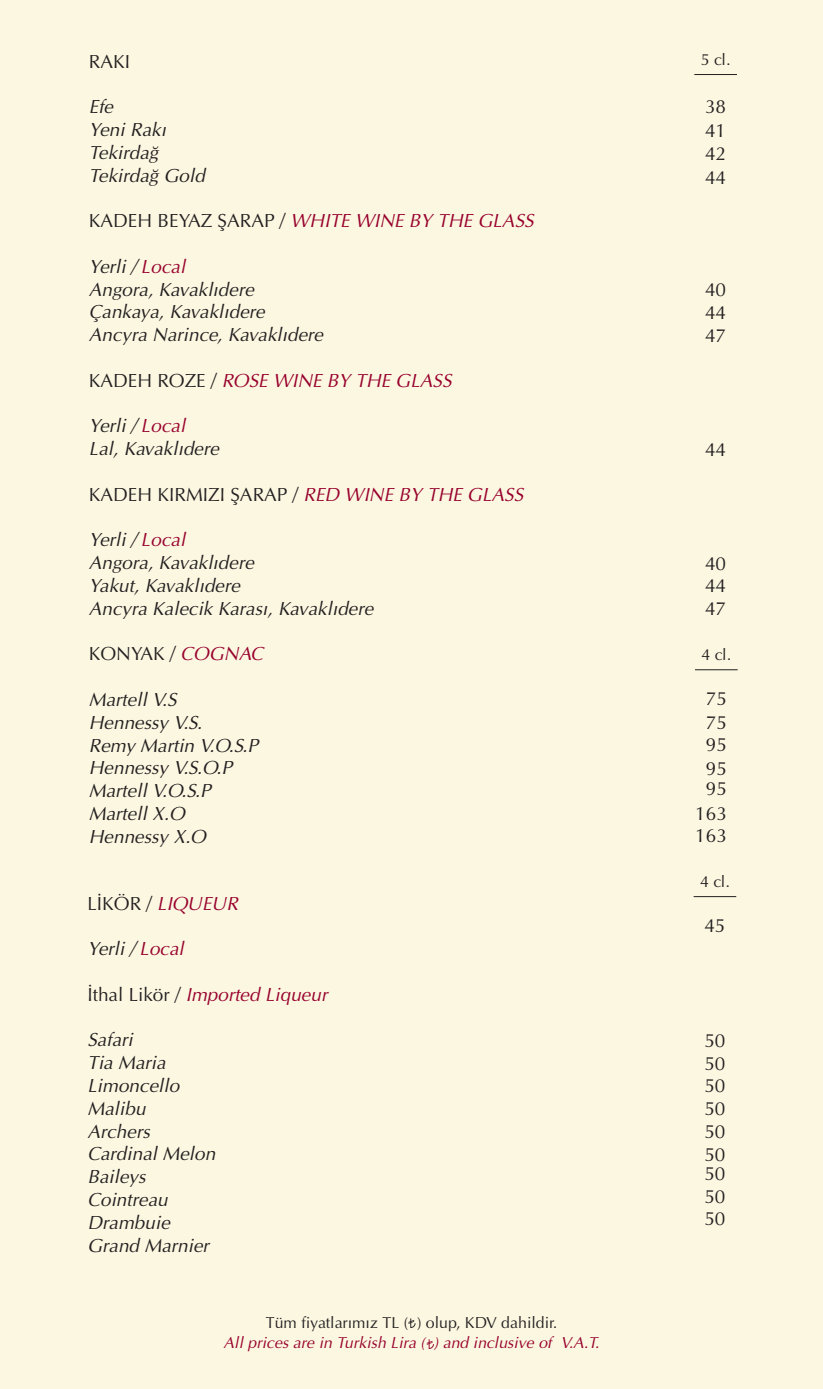
<style>
.page{position:relative;width:823px;height:1389px;background:#fff}
.page>*{position:absolute;margin:0;border:0;box-sizing:border-box;transform-origin:0 0}
.t1{font:19px/22.8px "Optima Italic Tr";color:#231f20}
.t2{font:19px/22.8px "Optima Normal Tr";color:#231f20;text-align:justify}
.t3{font:19px "Optima Italic Tr";color:#98012d}
.t4{font:16px "Optima Normal Tr";color:#231f20}
.t5{font:16px "Optima Italic Tr";color:#98012d}
.s1{font-family:"Optima Normal Tr";color:#231f20}
.s2{color:#98012d}
.s3{font-family:"Optima Italic Tr";color:#98012d}
</style>
<div class="page">
<div style="left:0;top:0;width:822px;height:1389px;background:#fbf7e1"></div>
<hr style="left:694px;top:74px;width:42px;height:1px;background:#231f20">
<svg style="left:426px;top:1339px;width:8px;height:10px"></svg>
<svg style="left:408px;top:1318px;width:7px;height:10px"></svg>
<hr style="left:694px;top:669px;width:43px;height:1px;background:#231f20">
<hr style="left:693px;top:896px;width:42px;height:1px;background:#231f20">
<p class="t2" style="left:89px;top:50px;width:43px">RAKI</p>
<p class="t1" style="left:89px;top:95px;width:117px">Efe<br>Yeni Rakı<br>Tekirdağ<br>Tekirdağ Gold</p>
<p class="t3" style="left:89px;top:209px;width:446px"><span class="s1">KADEH BEYAZ ŞARAP /</span> WHITE WINE BY THE GLASS</p>
<p class="t1" style="left:89px;top:255px;width:236px">Yerli / <span class="s2">Local<br></span>Angora, Kavaklıdere<br>Çankaya, Kavaklıdere<br>Ancyra Narince, Kavaklıdere</p>
<p class="t3" style="left:89px;top:369px;width:364px"><span class="s1">KADEH ROZE /</span> ROSE WINE BY THE GLASS</p>
<p class="t1" style="left:89px;top:415px;width:131px">Yerli / <span class="s2">Local<br></span>Lal, Kavaklıdere</p>
<p class="t2" style="left:89px;top:483px;width:435px">KADEH KIRMIZI ŞARAP / <span class="s3">RED WINE BY THE GLASS</span></p>
<p class="t1" style="left:89px;top:529px;width:286px">Yerli / <span class="s2">Local<br></span>Angora, Kavaklıdere<br>Yakut, Kavaklıdere<br>Ancyra Kalecik Karası, Kavaklıdere</p>
<p class="t2" style="left:89px;top:643px;width:176px">KONYAK / <span class="s3">COGNAC</span></p>
<p class="t1" style="left:89px;top:688px;width:170px">Martell V.S<br>Hennessy V.S.<br>Remy Martin V.O.S.P<br>Hennessy V.S.O.P<br>Martell V.O.S.P<br>Martell X.O<br>Hennessy X.O</p>
<p class="t3" style="left:87px;top:892px;width:152px"><span class="s1">LİKÖR /</span> LIQUEUR</p>
<p class="t1" style="left:87px;top:937px;width:98px">Yerli / <span class="s2">Local</span></p>
<p class="t3" style="left:87px;top:983px;width:241px"><span class="s1">İthal Likör /</span> Imported Liqueur</p>
<p class="t1" style="left:87px;top:1029px;width:129px">Safari<br>Tia Maria<br>Limoncello<br>Malibu<br>Archers<br>Cardinal Melon<br>Baileys<br>Cointreau<br>Drambuie<br>Grand Marnier</p>
<p class="t4" style="left:266px;top:1313px;width:292px">Tüm fiyatlarımız TL ( ) olup, KDV dahildir.</p>
<p class="t5" style="left:223px;top:1333px;width:377px">All prices are in Turkish Lira ( ) and inclusive of V.A.T.</p>
<p class="t4" style="left:700px;top:50px;width:31px">5 cl.</p>
<p class="t2" style="left:704px;top:95px;width:23px;line-height:23.6px">38<br>41<br>42<br>44</p>
<p class="t2" style="left:704px;top:278px;width:23px">40</p>
<p class="t2" style="left:704px;top:302px;width:23px">44<br>47</p>
<p class="t2" style="left:704px;top:438px;width:23px">44</p>
<p class="t2" style="left:704px;top:552px;width:23px">40<br>44<br>47</p>
<p class="t4" style="left:701px;top:645px;width:31px">4 cl.</p>
<p class="t2" style="left:705px;top:687px;width:23px">75<br>75<br>95<br>95</p>
<p class="t2" style="left:705px;top:777px;width:23px">95</p>
<p class="t2" style="left:694px;top:824px;width:33px">163</p>
<p class="t2" style="left:694px;top:802px;width:33px">163</p>
<p class="t4" style="left:699px;top:872px;width:31px">4 cl.</p>
<p class="t2" style="left:704px;top:915px;width:23px">45</p>
<p class="t2" style="left:704px;top:1029px;width:23px">50<br>50<br>50<br>50<br>50<br>50</p>
<p class="t2" style="left:704px;top:1162px;width:23px">50<br>50<br>50</p>
</div>
